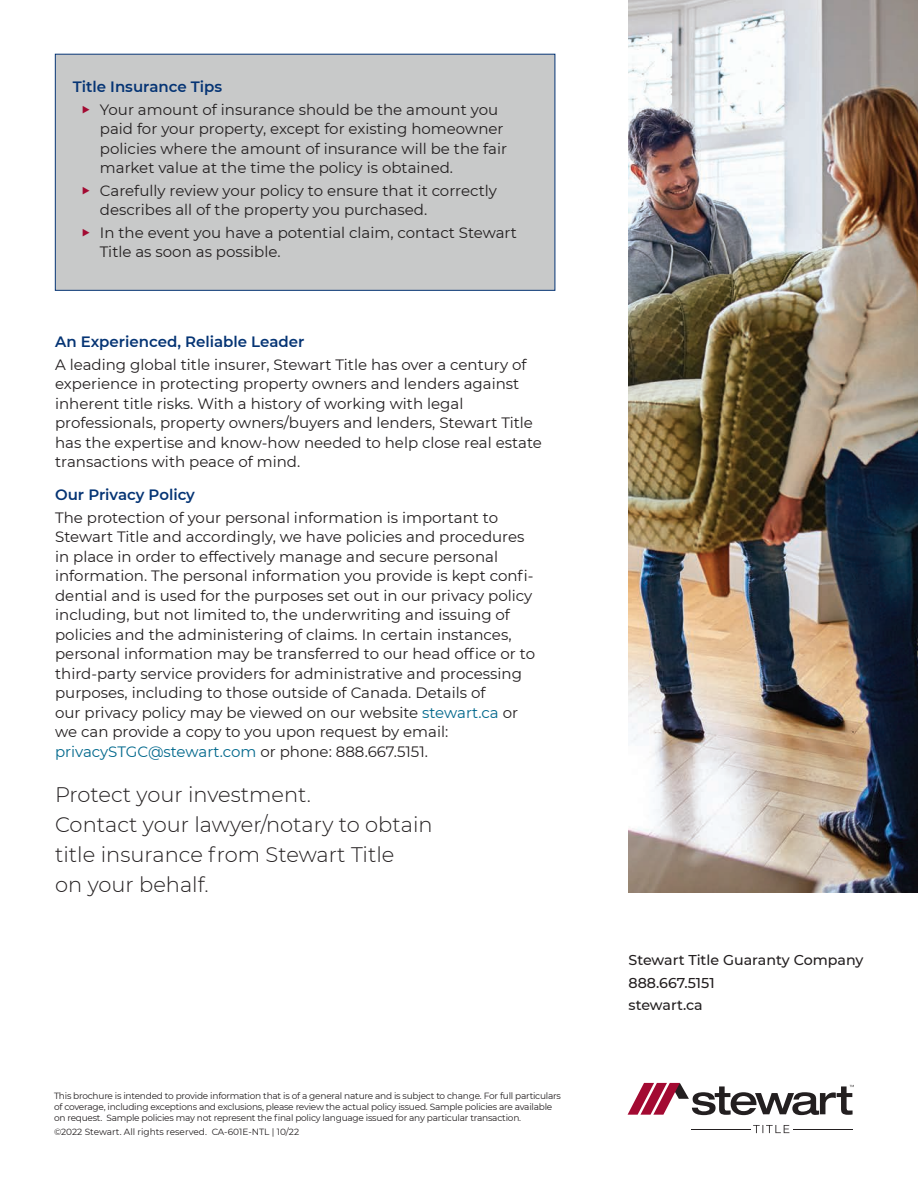
<style>
.page{position:relative;width:918px;height:1188px;background:#fff}
.page>*{position:absolute;margin:0;border:0;box-sizing:border-box;transform-origin:0 0}
.t1{font:300 21px/30px "Montserrat";color:#231f20}
.t2{font:15px/19.5px "Montserrat";color:#231f20}
.t3{font:600 15px "Montserrat";color:#053474}
.t4{font:500 14.25px/22.5px "Montserrat";color:#231f20}
.t5{font:9px/10.8px "Montserrat";letter-spacing:-.025em;color:#231f20}
.t6{font:9px "Montserrat";color:#231f20}
.s1{font-family:"European Pi Three";font-size:9.75px;color:#a30a32}
.s2{color:#00688c}
</style>
<div class="page">
<div style="left:55px;top:54px;width:500px;height:237px;background:#c8c9c9;border:1px solid #053474"></div>
<svg style="left:753px;top:1125px;width:36px;height:8px"></svg>
<hr style="left:793px;top:1129px;width:60px;height:1px;background:#231f20">
<hr style="left:692px;top:1129px;width:59px;height:1px;background:#231f20">
<svg style="left:628px;top:1083px;width:226px;height:32px"></svg>
<img style="left:629px;top:0;width:289px;height:892px">
<h3 class="t3" style="left:73px;top:76px;width:151px">Title Insurance Tips</h3>
<p class="t2" style="left:100px;top:99px;width:409px;text-indent:-18px"><span class="s1">E</span> Your amount of insurance should be the amount you paid for your property, except for existing homeowner policies where the amount of insurance will be the fair market value at the time the policy is obtained.</p>
<p class="t2" style="left:100px;top:180px;width:399px;text-indent:-18px"><span class="s1">E</span> Carefully review your policy to ensure that it correctly describes all of the property you purchased.</p>
<p class="t2" style="left:100px;top:222px;width:419px;text-indent:-18px"><span class="s1">E</span> In the event you have a potential claim, contact Stewart<br>Title as soon as possible.</p>
<h2 class="t3" style="left:55px;top:331px;width:251px">An Experienced, Reliable Leader</h2>
<p class="t2" style="left:55px;top:354px;width:488px">A leading global title insurer, Stewart Title has over a century of experience in protecting property owners and lenders against inherent title risks. With a history of working with legal professionals, property owners/buyers and lenders, Stewart Title has the expertise and know-how needed to help close real estate transactions with peace of mind.</p>
<h2 class="t3" style="left:55px;top:484px;width:141px">Our Privacy Policy</h2>
<p class="t2" style="left:55px;top:507px;width:481px">The protection of your personal information is important to Stewart Title and accordingly, we have policies and procedures in place in order to effectively manage and secure personal information. The personal information you provide is kept confi&shy;dential and is used for the purposes set out in our privacy policy including, but not limited to, the underwriting and issuing of policies and the administering of claims. In certain instances, personal information may be transferred to our head office or to third-party service providers for administrative and processing purposes, including to those outside of Canada. Details of<br>our privacy policy may be viewed on our website <span class="s2">stewart.ca</span> or we can provide a copy to you upon request by email: <span class="s2">privacySTGC@stewart.com</span> or phone: 888.667.5151.</p>
<p class="t1" style="left:55px;top:779px;width:379px">Protect your investment.<br>Contact your lawyer/notary to obtain title insurance from Stewart Title<br>on your behalf.</p>
<p class="t5" style="left:54px;top:1090px;width:509px">This brochure is intended to provide information that is of a general nature and is subject to change. For full particulars of coverage, including exceptions and exclusions, please review the actual policy issued. Sample policies are available on request. Sample policies may not represent the final policy language issued for any particular transaction.</p>
<p class="t6" style="left:54px;top:1125px;width:247px">©2022 Stewart. All rights reserved. CA-601E-NTL | 10/22</p>
<p class="t4" style="left:629px;top:948px;width:237px">Stewart Title Guaranty Company<br>888.667.5151<br>stewart.ca</p>
</div>
